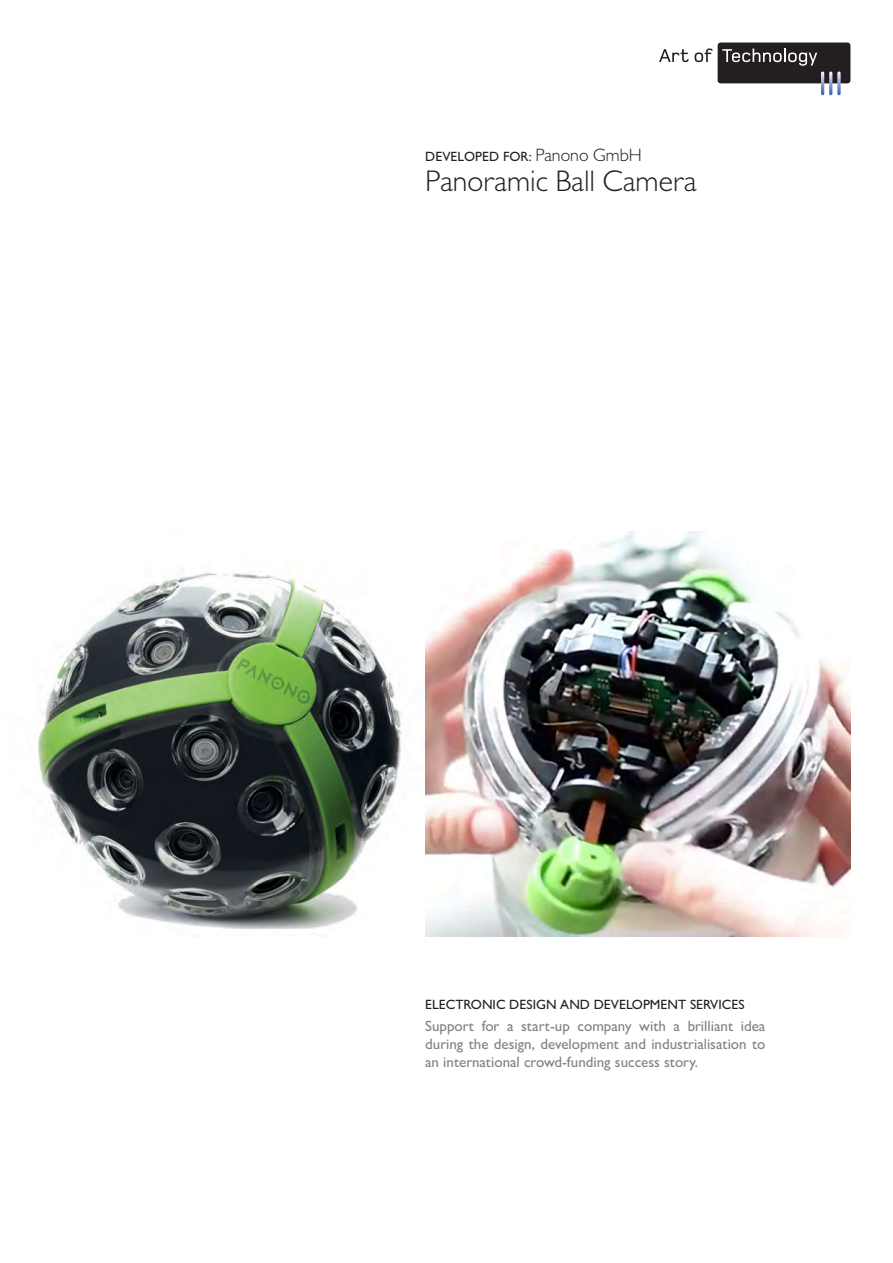
<style>
.page{position:relative;width:893px;height:1263px;background:#fff}
.page>*{position:absolute;margin:0;border:0;box-sizing:border-box;transform-origin:0 0}
.t1{font:300 30px "Gill Sans MT Std";color:#231f20}
.t2{font:500 15px/18px "Gill Sans MT Std";color:#808285;text-align:justify}
.t3{font:500 13.5px "Gill Sans MT Std";color:#231f20}
.s1{font-weight:300;font-size:18px}
</style>
<div class="page">
<div style="left:718px;top:43px;width:132px;height:40px;background:#231f20;border-radius:3px"></div>
<svg style="left:837px;top:72px;width:4px;height:23px"></svg>
<svg style="left:829px;top:72px;width:3px;height:23px"></svg>
<svg style="left:821px;top:72px;width:3px;height:23px"></svg>
<svg style="left:659px;top:49px;width:30px;height:13px"></svg>
<svg style="left:695px;top:48px;width:18px;height:14px"></svg>
<svg style="left:722px;top:49px;width:95px;height:17px"></svg>
<img style="left:38px;top:531px;width:812px;height:405px">
<p class="t3" style="left:425px;top:149px;width:218px">DEVELOPED FOR: <span class="s1">Panono GmbH</span></p>
<h1 class="t1" style="left:425px;top:163px;width:273px">Panoramic Ball Camera</h1>
<p class="t3" style="left:425px;top:996px;width:321px">ELECTRONIC DESIGN AND DEVELOPMENT SERVICES</p>
<p class="t2" style="left:425px;top:1016px;width:342px">Support for a start-up company with a brilliant idea during the design, development and industrialisation to an international crowd-funding success story.</p>
</div>
